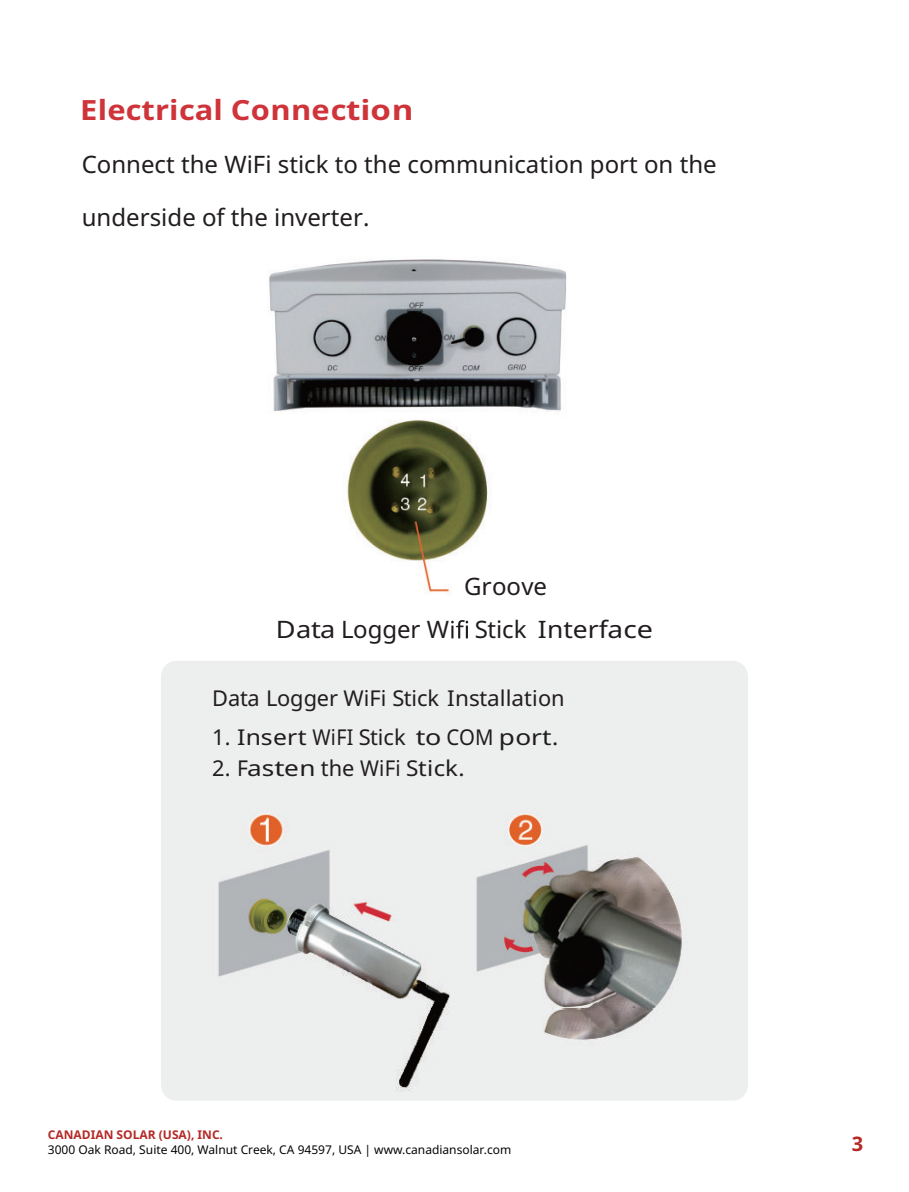
<style>
.page{position:relative;width:909px;height:1192px;background:#fff}
.page>*{position:absolute;margin:0;border:0;box-sizing:border-box;transform-origin:0 0}
.t1{font:700 28px "Noto Sans";letter-spacing:.01em;color:#ce343a;scale:1.11 1}
.t2{font:24px/43.6px "Noto Sans";color:#211d1e}
.t3{font:21.6px "Noto Sans";color:#211d1e}
.t4{font:700 20px "Noto Sans";color:#b52825}
.t5{font:12px "Noto Sans";color:#040503}
.t6{font:700 12px "Noto Sans";color:#b52825}
</style>
<div class="page">
<img style="left:269px;top:259px;width:298px;height:304px">
<div style="left:161px;top:661px;width:586px;height:440px;background:#edeeee;border-radius:16px"></div>
<img style="left:218px;top:814px;width:464px;height:277px">
<svg style="left:422px;top:563px;width:47px;height:76px"></svg>
<p class="t1" style="left:80px;top:90px;width:301px">Electrical Connection</p>
<p class="t2" style="left:82px;top:143px;width:636px">Connect the WiFi stick to the communication port on the</p>
<p class="t2" style="left:82px;top:196px;width:289px">underside of the inverter.</p>
<p class="t2" style="left:276px;top:565px;width:378px;text-indent:188px">Groove<br>Data Logger W Stick Interface</p>
<p class="t3" style="left:212px;top:683px;width:354px">Data Logger WiFi Stick Installation</p>
<p class="t3" style="left:212px;top:722px;width:347px">1. Insert WiFI Stick to COM port.</p>
<p class="t3" style="left:212px;top:753px;width:254px">2. Fasten the WiFi Stick.</p>
<p class="t6" style="left:48px;top:1126px;width:177px">CANADIAN SOLAR (USA), INC.</p>
<p class="t5" style="left:48px;top:1141px;width:465px">3000 Oak Road, Suite 400, Walnut Creek, CA 94597, USA | www.canadiansolar.com</p>
<p class="t4" style="left:851px;top:1130px;width:13px">3</p>
</div>
